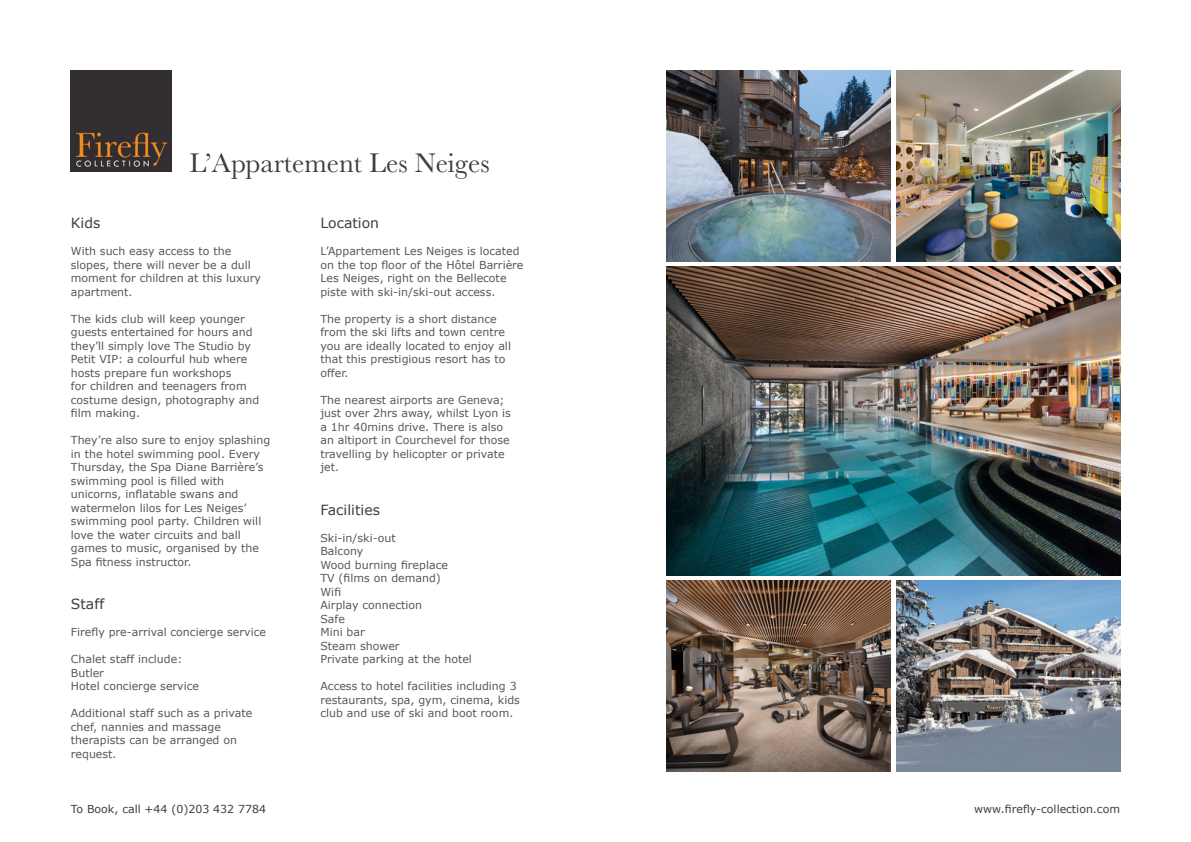
<style>
.page{position:relative;width:1191px;height:842px;background:#fff}
.page>*{position:absolute;margin:0;border:0;box-sizing:border-box;transform-origin:0 0}
.t1{font:28px "Baskerville";color:#3e3e3f}
.t2{font:14px "Verdana";color:#3e3e3f}
.t3{font:11px/13.5px "Verdana";color:#57585a}
.t4{font:11px "Verdana";color:#3e3e3f}
</style>
<div class="page">
<img style="left:71px;top:71px;width:101px;height:101px">
<img style="left:666px;top:267px;width:454px;height:308px">
<img style="left:896px;top:581px;width:224px;height:190px">
<img style="left:666px;top:71px;width:224px;height:190px">
<img style="left:896px;top:71px;width:224px;height:190px">
<img style="left:666px;top:581px;width:224px;height:190px">
<p class="t1" style="left:190px;top:145px;width:302px">L’Appartement Les Neiges</p>
<p class="t2" style="left:71px;top:214px;width:31px">Kids</p>
<p class="t3" style="left:71px;top:244px;width:191px">With such easy access to the slopes, there will never be a dull moment for children at this luxury apartment.</p>
<p class="t3" style="left:71px;top:312px;width:190px">The kids club will keep younger guests entertained for hours and they’ll simply love The Studio by<br>Petit VIP: a colourful hub where hosts prepare fun workshops<br>for children and teenagers from costume design, photography and film making.</p>
<p class="t3" style="left:71px;top:433px;width:201px">They’re also sure to enjoy splashing in the hotel swimming pool. Every<br>Thursday, the Spa Diane Barrière’s swimming pool is filled with unicorns, inflatable swans and watermelon lilos for Les Neiges’ swimming pool party. Children will love the water circuits and ball games to music, organised by the<br>Spa fitness instructor.</p>
<p class="t2" style="left:71px;top:595px;width:35px">Staff</p>
<p class="t3" style="left:71px;top:626px;width:197px">Firefly pre-arrival concierge service</p>
<p class="t3" style="left:71px;top:653px;width:113px">Chalet staff include:</p>
<p class="t3" style="left:71px;top:666px;width:35px">Butler</p>
<p class="t3" style="left:71px;top:680px;width:130px">Hotel concierge service</p>
<p class="t3" style="left:71px;top:707px;width:183px">Additional staff such as a private chef, nannies and massage therapists can be arranged on request.</p>
<p class="t4" style="left:71px;top:802px;width:197px">To Book, call +44 (0)203 432 7784</p>
<p class="t2" style="left:320px;top:214px;width:60px">Location</p>
<p class="t3" style="left:320px;top:244px;width:205px">L’Appartement Les Neiges is located on the top floor of the Hôtel Barrière Les Neiges, right on the Bellecote piste with ski-in/ski-out access.</p>
<p class="t3" style="left:320px;top:312px;width:192px">The property is a short distance from the ski lifts and town centre you are ideally located to enjoy all that this prestigious resort has to offer.</p>
<p class="t3" style="left:320px;top:393px;width:192px">The nearest airports are Geneva; just over 2hrs away, whilst Lyon is a 1hr 40mins drive. There is also an altiport in Courchevel for those travelling by helicopter or private jet.</p>
<p class="t2" style="left:320px;top:501px;width:61px">Facilities</p>
<p class="t3" style="left:320px;top:531px;width:77px">Ski-in/ski-out</p>
<p class="t3" style="left:320px;top:545px;width:44px">Balcony</p>
<p class="t3" style="left:320px;top:558px;width:129px">Wood burning fireplace</p>
<p class="t3" style="left:320px;top:572px;width:122px">TV (films on demand)</p>
<p class="t3" style="left:320px;top:585px;width:22px">Wifi</p>
<p class="t3" style="left:320px;top:599px;width:103px">Airplay connection</p>
<p class="t3" style="left:320px;top:612px;width:26px">Safe</p>
<p class="t3" style="left:320px;top:626px;width:46px">Mini bar</p>
<p class="t3" style="left:320px;top:639px;width:81px">Steam shower</p>
<p class="t3" style="left:320px;top:653px;width:153px">Private parking at the hotel</p>
<p class="t3" style="left:320px;top:680px;width:201px">Access to hotel facilities including 3 restaurants, spa, gym, cinema, kids club and use of ski and boot room.</p>
<p class="t4" style="left:974px;top:802px;width:147px">www.firefly-collection.com</p>
</div>
